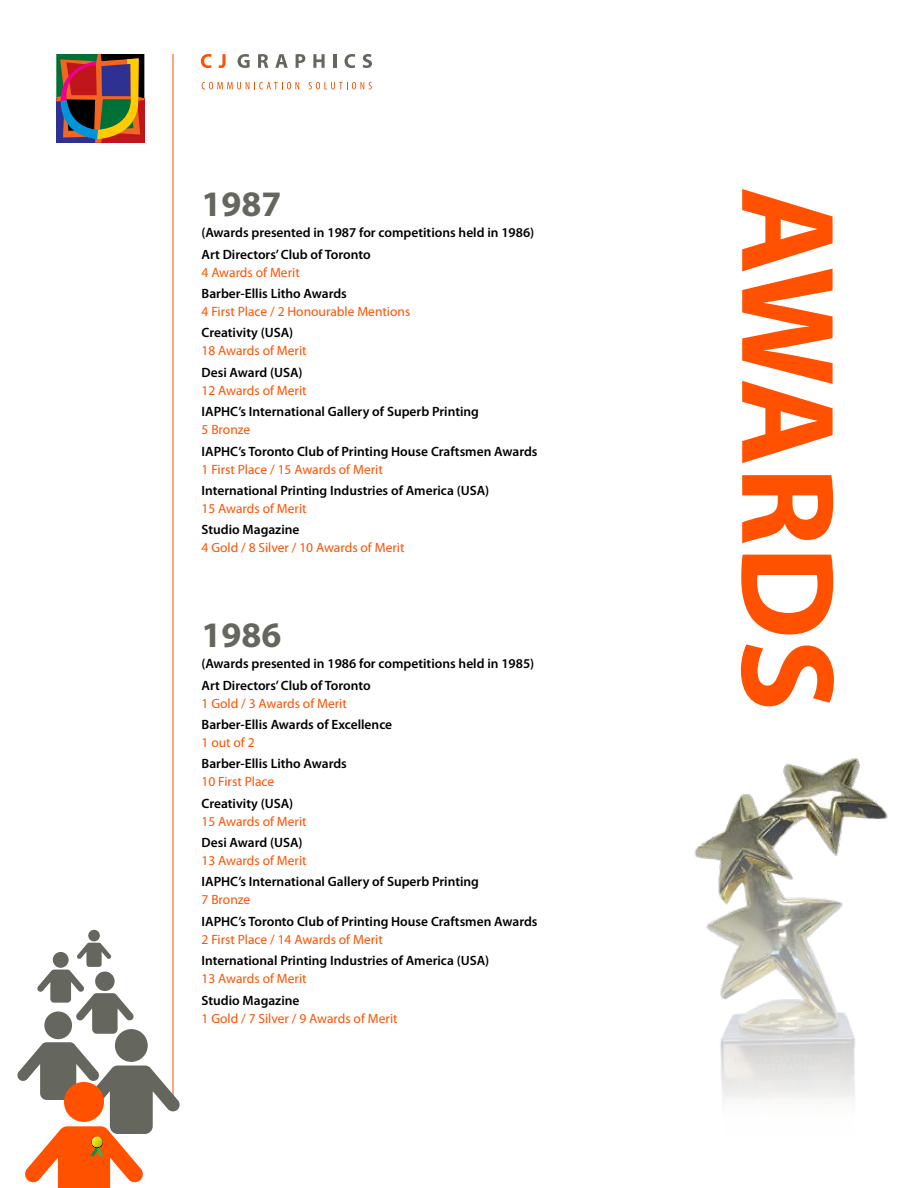
<style>
.page{position:relative;width:918px;height:1188px;background:#fff}
.page>*{position:absolute;margin:0;border:0;box-sizing:border-box;transform-origin:0 0}
.t1{font:700 36px "Myriad Pro";color:#65665d}
.t2{font:600 13.5px/21.3px "Myriad Pro";color:#000}
.t3{font:13.5px "Myriad Pro";color:#ff5100}
</style>
<div class="page">
<svg style="left:201px;top:54px;width:11px;height:14px"></svg>
<svg style="left:218px;top:54px;width:8px;height:14px"></svg>
<svg style="left:238px;top:54px;width:12px;height:14px"></svg>
<svg style="left:258px;top:54px;width:10px;height:14px"></svg>
<svg style="left:275px;top:54px;width:13px;height:14px"></svg>
<svg style="left:296px;top:54px;width:9px;height:14px"></svg>
<svg style="left:313px;top:54px;width:12px;height:14px"></svg>
<hr style="left:333px;top:54px;width:3px;height:14px;background:#65665d">
<svg style="left:345px;top:54px;width:10px;height:14px"></svg>
<svg style="left:363px;top:54px;width:9px;height:14px"></svg>
<svg style="left:202px;top:82px;width:97px;height:7px"></svg>
<svg style="left:309px;top:82px;width:63px;height:7px"></svg>
<svg style="left:56px;top:54px;width:88px;height:89px"></svg>
<hr style="left:173px;top:54px;width:1px;height:1051px;background:#ff5100">
<svg style="left:741px;top:189px;width:93px;height:508px;fill:#ff5405"></svg>
<div style="left:115px;top:1029px;width:33px;height:33px;background:#65665d;border-radius:50%"></div>
<div style="left:44px;top:1011px;width:28px;height:28px;background:#65665d;border-radius:50%"></div>
<svg style="left:17px;top:1042px;width:163px;height:146px"></svg>
<div style="left:88px;top:930px;width:12px;height:11px;background:#65665d;border-radius:50%"></div>
<svg style="left:37px;top:943px;width:97px;height:91px"></svg>
<img style="left:694px;top:697px;width:194px;height:404px">
<h1 class="t1" style="left:202px;top:180px;width:81px">1987</h1>
<p class="t2" style="left:202px;top:222px;width:334px">(Awards presented in 1987 for competitions held in 1986)<br>Art Directors’ Club of Toronto</p>
<p class="t3" style="left:202px;top:264px;width:100px">4 Awards of Merit</p>
<p class="t2" style="left:202px;top:283px;width:147px">Barber-Ellis Litho Awards</p>
<p class="t3" style="left:202px;top:303px;width:210px">4 First Place / 2 Honourable Mentions</p>
<p class="t2" style="left:202px;top:322px;width:93px">Creativity (USA)</p>
<p class="t3" style="left:202px;top:343px;width:107px">18 Awards of Merit</p>
<p class="t2" style="left:202px;top:361px;width:103px">Desi Award (USA)</p>
<p class="t3" style="left:202px;top:382px;width:107px">12 Awards of Merit</p>
<p class="t2" style="left:202px;top:401px;width:279px">IAPHC’s International Gallery of Superb Printing</p>
<p class="t3" style="left:202px;top:421px;width:50px">5 Bronze</p>
<p class="t2" style="left:202px;top:440px;width:337px">IAPHC’s Toronto Club of Printing House Craftsmen Awards</p>
<p class="t3" style="left:202px;top:461px;width:183px">1 First Place / 15 Awards of Merit</p>
<p class="t2" style="left:202px;top:479px;width:289px">International Printing Industries of America (USA)</p>
<p class="t3" style="left:202px;top:500px;width:107px">15 Awards of Merit</p>
<p class="t2" style="left:202px;top:519px;width:99px">Studio Magazine</p>
<p class="t3" style="left:202px;top:539px;width:205px">4 Gold / 8 Silver / 10 Awards of Merit</p>
<h1 class="t1" style="left:202px;top:611px;width:81px">1986</h1>
<p class="t2" style="left:202px;top:653px;width:334px">(Awards presented in 1986 for competitions held in 1985)<br>Art Directors’ Club of Toronto</p>
<p class="t3" style="left:202px;top:695px;width:147px">1 Gold / 3 Awards of Merit</p>
<p class="t2" style="left:202px;top:713px;width:192px">Barber-Ellis Awards of Excellence</p>
<p class="t3" style="left:202px;top:734px;width:55px">1 out of 2</p>
<p class="t2" style="left:202px;top:753px;width:147px">Barber-Ellis Litho Awards</p>
<p class="t3" style="left:202px;top:773px;width:74px">10 First Place</p>
<p class="t2" style="left:202px;top:792px;width:93px">Creativity (USA)</p>
<p class="t3" style="left:202px;top:813px;width:107px">15 Awards of Merit</p>
<p class="t2" style="left:202px;top:832px;width:103px">Desi Award (USA)</p>
<p class="t3" style="left:202px;top:852px;width:107px">13 Awards of Merit</p>
<p class="t2" style="left:202px;top:871px;width:279px">IAPHC’s International Gallery of Superb Printing</p>
<p class="t3" style="left:202px;top:892px;width:50px">7 Bronze</p>
<p class="t2" style="left:202px;top:910px;width:337px">IAPHC’s Toronto Club of Printing House Craftsmen Awards</p>
<p class="t3" style="left:202px;top:931px;width:183px">2 First Place / 14 Awards of Merit</p>
<p class="t2" style="left:202px;top:950px;width:289px">International Printing Industries of America (USA)</p>
<p class="t3" style="left:202px;top:970px;width:107px">13 Awards of Merit</p>
<p class="t2" style="left:202px;top:989px;width:99px">Studio Magazine</p>
<p class="t3" style="left:202px;top:1010px;width:198px">1 Gold / 7 Silver / 9 Awards of Merit</p>
</div>
